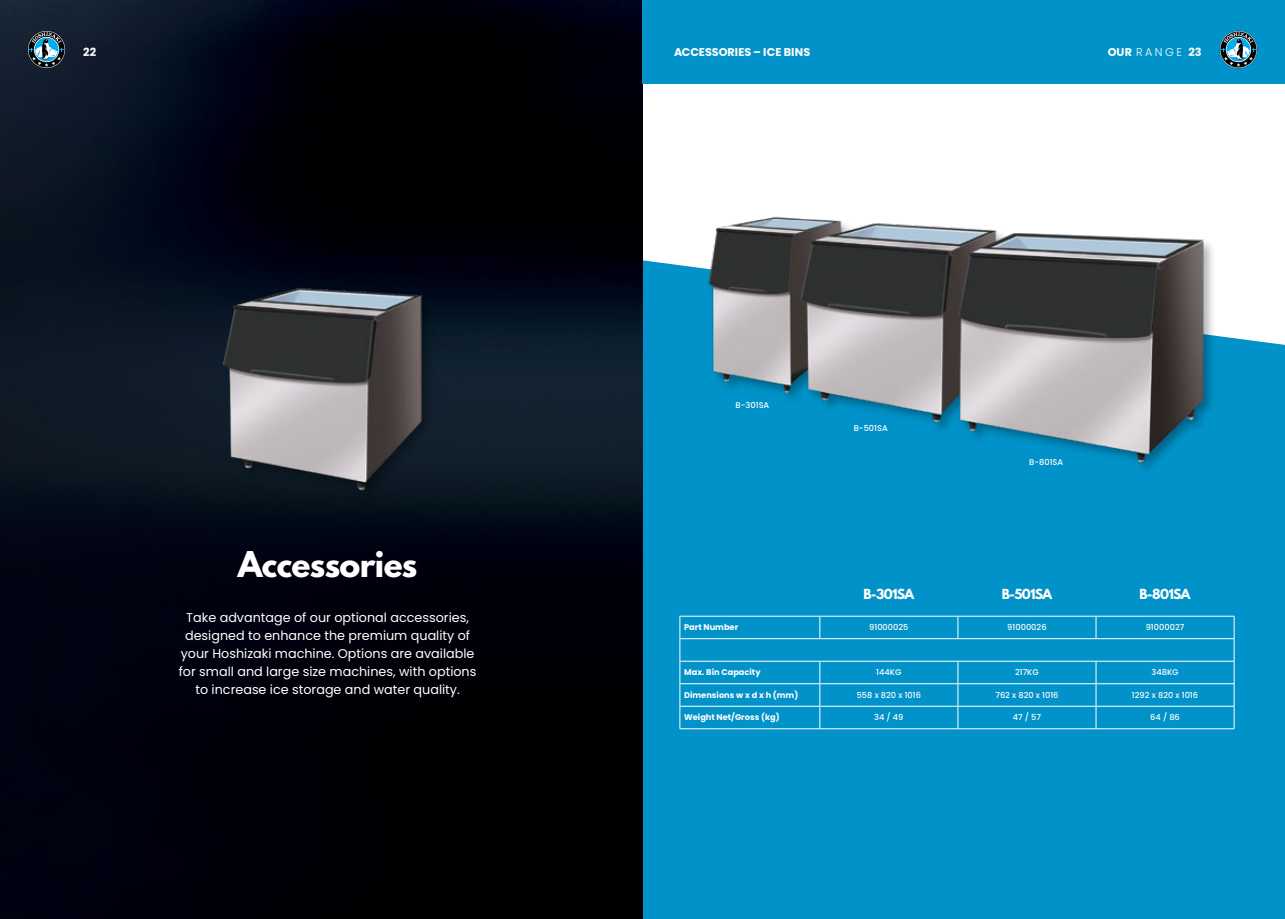
<style>
.page{position:relative;width:1285px;height:919px;background:#fff}
.page>*{position:absolute;margin:0;border:0;box-sizing:border-box;transform-origin:0 0}
.t1{font:700 31.5px "League Spartan";letter-spacing:-.02em;color:#fff}
.t2{font:12.75px/18px "Poppins";color:#fff;text-align:center}
.t3{font:700 12.3px "League Spartan";letter-spacing:-.04em;color:#fff}
.t4{font:700 11.25px "Poppins";color:#fff}
.t5{font:300 11.25px "Poppins";letter-spacing:.22em;color:#fff}
.t6{font:500 8.25px "Poppins";color:#fff}
.t7{font:700 8.25px "Poppins";color:#fff}
.s1{font-weight:700}
</style>
<div class="page">
<div style="left:642px;top:341px;width:642px;height:577px;background:#0092c8"></div>
<img style="left:0;top:0;width:642px;height:918px">
<div style="left:642px;top:0;width:642px;height:83px;background:#0092c8"></div>
<img style="left:185px;top:243px;width:306px;height:262px">
<hr style="left:679px;top:616px;width:140px;height:1px;background:#fff">
<hr style="left:819px;top:616px;width:138px;height:1px;background:#fff">
<hr style="left:957px;top:616px;width:138px;height:1px;background:#fff">
<hr style="left:1095px;top:616px;width:138px;height:1px;background:#fff">
<hr style="left:680px;top:638px;width:139px;height:1px;background:#fff">
<hr style="left:819px;top:638px;width:138px;height:1px;background:#fff">
<hr style="left:957px;top:638px;width:138px;height:1px;background:#fff">
<hr style="left:1095px;top:638px;width:138px;height:1px;background:#fff">
<hr style="left:680px;top:661px;width:139px;height:1px;background:#fff">
<hr style="left:819px;top:661px;width:138px;height:1px;background:#fff">
<hr style="left:957px;top:661px;width:138px;height:1px;background:#fff">
<hr style="left:1095px;top:661px;width:138px;height:1px;background:#fff">
<hr style="left:680px;top:683px;width:139px;height:1px;background:#fff">
<hr style="left:819px;top:683px;width:138px;height:1px;background:#fff">
<hr style="left:957px;top:683px;width:138px;height:1px;background:#fff">
<hr style="left:1095px;top:683px;width:138px;height:1px;background:#fff">
<hr style="left:680px;top:706px;width:139px;height:1px;background:#fff">
<hr style="left:819px;top:706px;width:138px;height:1px;background:#fff">
<hr style="left:957px;top:706px;width:138px;height:1px;background:#fff">
<hr style="left:1095px;top:706px;width:138px;height:1px;background:#fff">
<hr style="left:679px;top:728px;width:140px;height:1px;background:#fff">
<hr style="left:819px;top:728px;width:138px;height:1px;background:#fff">
<hr style="left:957px;top:728px;width:138px;height:1px;background:#fff">
<hr style="left:1095px;top:728px;width:138px;height:1px;background:#fff">
<svg style="left:957px;top:616px;width:1px;height:22px"></svg>
<svg style="left:819px;top:616px;width:1px;height:22px"></svg>
<svg style="left:1095px;top:616px;width:1px;height:22px"></svg>
<svg style="left:819px;top:661px;width:1px;height:67px"></svg>
<svg style="left:679px;top:616px;width:1px;height:112px"></svg>
<svg style="left:957px;top:661px;width:1px;height:67px"></svg>
<svg style="left:1095px;top:661px;width:1px;height:67px"></svg>
<svg style="left:1233px;top:616px;width:1px;height:112px"></svg>
<img style="left:636px;top:193px;width:620px;height:279px">
<svg style="left:1219px;top:31px;width:37px;height:37px"></svg>
<svg style="left:28px;top:31px;width:37px;height:37px"></svg>
<p class="t4" style="left:83px;top:46px;width:14px">22</p>
<p class="t4" style="left:1188px;top:46px;width:15px">23</p>
<p class="t4" style="left:674px;top:46px;width:138px">ACCESSORIES – ICE BINS</p>
<p class="t5" style="left:1107px;top:46px;width:76px"><span class="s1">OUR</span> RANGE</p>
<h1 class="t1" style="left:238px;top:539px;width:181px">Accessories</h1>
<p class="t2" style="left:179px;top:608px;width:299px">Take advantage of our optional accessories, designed to enhance the premium quality of your Hoshizaki machine. Options are available for small and large size machines, with options to increase ice storage and water quality.</p>
<p class="t6" style="left:735px;top:400px;width:35px">B-301SA</p>
<p class="t6" style="left:853px;top:423px;width:36px">B-501SA</p>
<p class="t6" style="left:1028px;top:457px;width:36px">B-801SA</p>
<p class="t3" style="left:863px;top:584px;width:52px">B-301SA</p>
<p class="t3" style="left:1001px;top:584px;width:52px">B-501SA</p>
<p class="t3" style="left:1139px;top:584px;width:53px">B-801SA</p>
<p class="t7" style="left:684px;top:622px;width:56px">Part Number</p>
<p class="t6" style="left:869px;top:622px;width:41px">91000025</p>
<p class="t6" style="left:1007px;top:622px;width:41px">91000026</p>
<p class="t6" style="left:1145px;top:622px;width:40px">91000027</p>
<p class="t7" style="left:684px;top:667px;width:78px">Max. Bin Capacity</p>
<p class="t6" style="left:876px;top:667px;width:27px">144KG</p>
<p class="t6" style="left:1014px;top:667px;width:25px">217KG</p>
<p class="t6" style="left:1151px;top:667px;width:29px">348KG</p>
<p class="t7" style="left:684px;top:690px;width:116px">Dimensions w x d x h (mm)</p>
<p class="t6" style="left:856px;top:690px;width:66px">558 x 820 x 1016</p>
<p class="t6" style="left:995px;top:690px;width:65px">762 x 820 x 1016</p>
<p class="t6" style="left:1131px;top:690px;width:68px">1292 x 820 x 1016</p>
<p class="t7" style="left:684px;top:712px;width:97px">Weight Net/Gross (kg)</p>
<p class="t6" style="left:874px;top:712px;width:31px">34 / 49</p>
<p class="t6" style="left:1012px;top:712px;width:30px">47 / 57</p>
<p class="t6" style="left:1149px;top:712px;width:31px">64 / 86</p>
</div>
